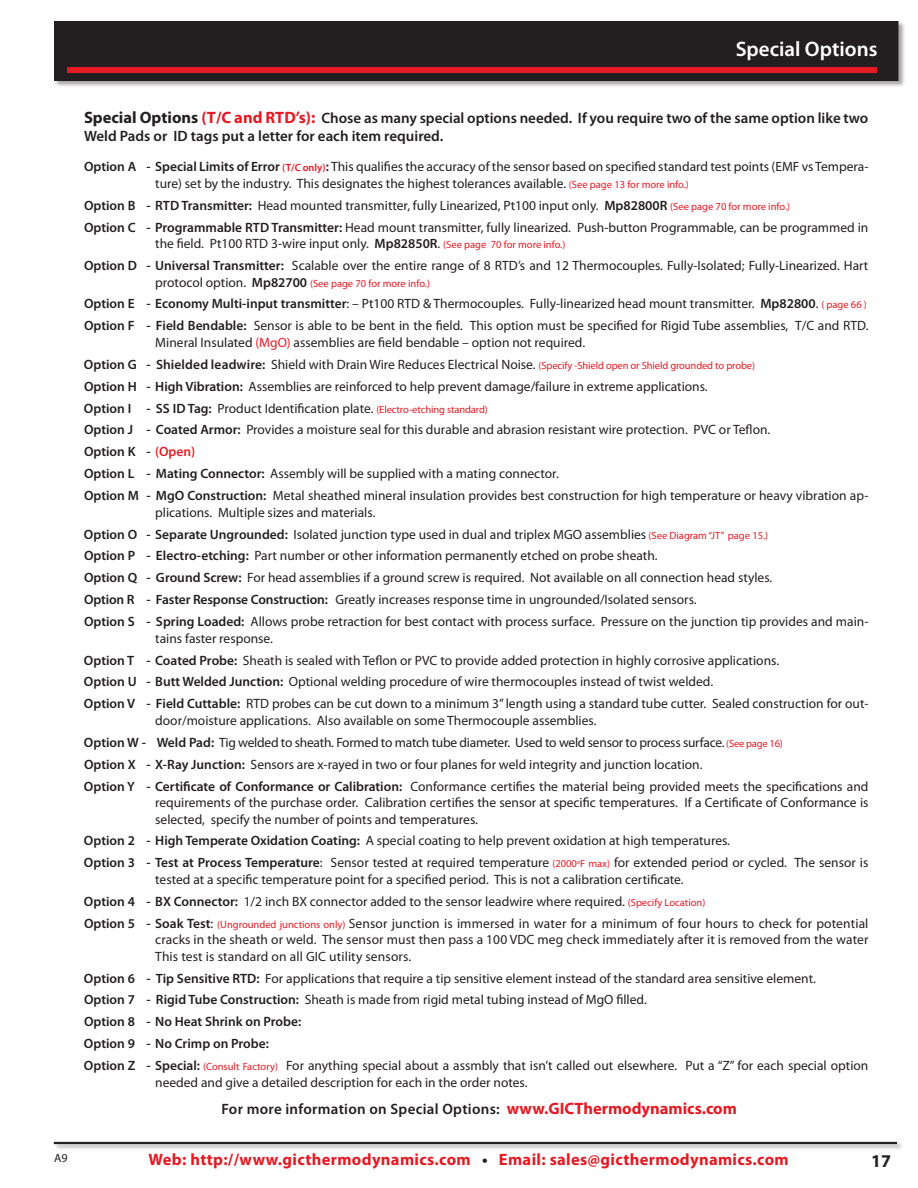
<style>
.page{position:relative;width:918px;height:1188px;background:#fff}
.page>*{position:absolute;margin:0;border:0;box-sizing:border-box;transform-origin:0 0}
.t1{font:600 21px "Myriad Pro";color:#fff}
.t2{font:700 18px "Myriad Pro";color:#231f20}
.t3{font:700 16.5px "Myriad Pro";letter-spacing:.02em;color:#e51a23}
.t4{font:600 15px/18px "Myriad Pro";color:#231f20}
.t5{font:600 15px "Myriad Pro";letter-spacing:.02em;color:#231f20}
.t6{font:13.5px/21.9px "Myriad Pro";color:#231f20}
.t7{font:12px "Myriad Pro";color:#231f20}
.t8{font:10.5px "Myriad Pro";letter-spacing:-.01em;color:#e51a23}
.s1{font-weight:700;font-size:16.5px}
.s2{font-weight:700;font-size:16.5px;color:#e51a23}
.s3{font-weight:600}
.s4{font-weight:600;font-size:10.5px;color:#e51a23}
.s5{font-size:10.5px;color:#e51a23}
.s6{font-size:13.5px;color:#231f20}
.s7{font-weight:600;font-size:13.5px;color:#231f20}
.s8{color:#e51a23}
.s9{font-weight:600;color:#e41f25}
.s10{color:#231f20}
</style>
<div class="page">
<div style="left:53px;top:1141px;width:851px;height:11px;background:#231f20;opacity:.4"></div>
<hr style="left:54px;top:1142px;width:843px;height:2px;background:#231f20">
<div style="left:53px;top:20px;width:853px;height:69px;background:#231f20;opacity:.4"></div>
<div style="left:55px;top:22px;width:843px;height:58px;background:#231f20"></div>
<div style="left:54px;top:21px;width:844px;height:60px;border:2px solid #231f20"></div>
<div style="left:67px;top:67px;width:810px;height:6px;background:#e51a23"></div>
<h1 class="t1" style="left:736px;top:36px;width:143px">Special Options</h1>
<p class="t7" style="left:54px;top:1150px;width:15px">A9</p>
<p class="t4" style="left:84px;top:109px;width:786px"><span class="s1">Special Options</span> <span class="s2">(T/C and RTD’s):</span> Chose as many special options needed. If you require two of the same option like two<br>Weld Pads or ID tags put a letter for each item required.</p>
<p class="t6" style="left:155px;top:158px;width:715px;line-height:16.5px;text-indent:-71px"><span class="s3">Option A - Special Limits of Error</span> <span class="s4">(T/C only)</span><span class="s3">:</span> This qualifies the accuracy of the sensor based on specified standard test points (EMF vs Tempera&shy;ture) set by the industry. This designates the highest tolerances available. <span class="s5">(See page 13 for more info.)</span></p>
<p class="t6" style="left:84px;top:194px;width:786px"><span class="s3">Option B - RTD Transmitter:</span> Head mounted transmitter, fully Linearized, Pt100 input only. <span class="s3">Mp82800R</span> <span class="s5">(See page 70 for more info.)<br></span><span class="s3">Option C - Programmable RTD Transmitter:</span> Head mount transmitter, fully linearized. Push-button Programmable, can be programmed in</p>
<p class="t6" style="left:84px;top:233px;width:786px;text-indent:71px">the field. Pt100 RTD 3-wire input only. <span class="s3">Mp82850R</span>. <span class="s5">(See page 70 for more info.)<br></span><span class="s3">Option D - Universal Transmitter:</span> Scalable over the entire range of 8 RTD’s and 12 Thermocouples. Fully-Isolated; Fully-Linearized. Hart</p>
<p class="t8" style="left:155px;top:277px;width:276px"><span class="s6">protocol option.</span> <span class="s7">Mp82700</span> (See page 70 for more info.)</p>
<p class="t6" style="left:84px;top:293px;width:786px"><span class="s3">Option E - Economy Multi-input transmitter</span>: – Pt100 RTD &amp; Thermocouples. Fully-linearized head mount transmitter. <span class="s3">Mp82800</span>. <span class="s5">( page 66 )<br></span><span class="s3">Option F - Field Bendable:</span> Sensor is able to be bent in the field. This option must be specified for Rigid Tube assemblies, T/C and RTD.</p>
<p class="t6" style="left:155px;top:331px;width:431px">Mineral Insulated <span class="s8">(MgO)</span> assemblies are field bendable – option not required.</p>
<p class="t8" style="left:84px;top:359px;width:673px"><span class="s7">Option G - Shielded leadwire:</span> <span class="s6">Shield with Drain Wire Reduces Electrical Noise.</span> (Specify -Shield open or Shield grounded to probe)</p>
<p class="t6" style="left:84px;top:375px;width:786px"><span class="s3">Option H - High Vibration:</span> Assemblies are reinforced to help prevent damage/failure in extreme applications.<br><span class="s3">Option I - SS ID Tag:</span> Product Identification plate. <span class="s5">(Electro-etching standard)<br></span><span class="s3">Option J - Coated Armor:</span> Provides a moisture seal for this durable and abrasion resistant wire protection. PVC or Teflon.<br><span class="s3">Option K -</span> <span class="s9">(Open)<br></span><span class="s3">Option L - Mating Connector:</span> Assembly will be supplied with a mating connector.<br><span class="s3">Option M - MgO Construction:</span> Metal sheathed mineral insulation provides best construction for high temperature or heavy vibration ap-</p>
<p class="t6" style="left:84px;top:501px;width:786px;text-indent:71px">plications. Multiple sizes and materials.<br><span class="s3">Option O - Separate Ungrounded:</span> Isolated junction type used in dual and triplex MGO assemblies <span class="s5">(See Diagram “JT” page 15.)<br></span><span class="s3">Option P - Electro-etching:</span> Part number or other information permanently etched on probe sheath.<br><span class="s3">Option Q - Ground Screw:</span> For head assemblies if a ground screw is required. Not available on all connection head styles.<br><span class="s3">Option R - Faster Response Construction:</span> Greatly increases response time in ungrounded/Isolated sensors.<br><span class="s3">Option S - Spring Loaded:</span> Allows probe retraction for best contact with process surface. Pressure on the junction tip provides and main-</p>
<p class="t6" style="left:84px;top:627px;width:786px;text-indent:71px">tains faster response.<br><span class="s3">Option T - Coated Probe:</span> Sheath is sealed with Teflon or PVC to provide added protection in highly corrosive applications.<br><span class="s3">Option U - Butt Welded Junction:</span> Optional welding procedure of wire thermocouples instead of twist welded.<br><span class="s3">Option V - Field Cuttable:</span> RTD probes can be cut down to a minimum 3” length using a standard tube cutter. Sealed construction for out-</p>
<p class="t6" style="left:84px;top:709px;width:786px;text-indent:71px">door/moisture applications. Also available on some Thermocouple assemblies.<br><span class="s3">Option W - Weld Pad:</span> Tig welded to sheath. Formed to match tube diameter. Used to weld sensor to process surface. <span class="s5">(See page 16)<br></span><span class="s3">Option X - X-Ray Junction:</span> Sensors are x-rayed in two or four planes for weld integrity and junction location.<br><span class="s3">Option Y - Certificate of Conformance or Calibration:</span> Conformance certifies the material being provided meets the specifications and</p>
<p class="t6" style="left:155px;top:794px;width:715px;line-height:16.5px">requirements of the purchase order. Calibration certifies the sensor at specific temperatures. If a Certificate of Conformance is selected, specify the number of points and temperatures.</p>
<p class="t6" style="left:84px;top:830px;width:786px"><span class="s3">Option 2 - High Temperate Oxidation Coating:</span> A special coating to help prevent oxidation at high temperatures.<br><span class="s3">Option 3 - Test at Process Temperature</span>: Sensor tested at required temperature <span class="s5">(2000</span><sup>o</sup><span class="s5">F max)</span> for extended period or cycled. The sensor is</p>
<p class="t6" style="left:84px;top:868px;width:786px;text-indent:71px">tested at a specific temperature point for a specified period. This is not a calibration certificate.<br><span class="s3">Option 4 - BX Connector:</span> 1/2 inch BX connector added to the sensor leadwire where required. <span class="s5">(Specify Location)<br></span><span class="s3">Option 5 - Soak Test</span>: <span class="s5">(Ungrounded junctions only)</span> Sensor junction is immersed in water for a minimum of four hours to check for potential</p>
<p class="t6" style="left:155px;top:931px;width:715px;line-height:16.5px">cracks in the sheath or weld. The sensor must then pass a 100 VDC meg check immediately after it is removed from the water<br>This test is standard on all GIC utility sensors.</p>
<p class="t6" style="left:84px;top:967px;width:786px"><span class="s3">Option 6 - Tip Sensitive RTD:</span> For applications that require a tip sensitive element instead of the standard area sensitive element.<br><span class="s3">Option 7 - Rigid Tube Construction:</span> Sheath is made from rigid metal tubing instead of MgO filled.<br><span class="s3">Option 8 - No Heat Shrink on Probe:<br>Option 9 - No Crimp on Probe:<br>Option Z - Special:</span> <span class="s5">(Consult Factory)</span> For anything special about a assmbly that isn’t called out elsewhere. Put a “Z” for each special option</p>
<p class="t6" style="left:155px;top:1071px;width:374px">needed and give a detailed description for each in the order notes.</p>
<p class="t5" style="left:221px;top:1099px;width:517px">For more information on Special Options: <span class="s2">www.GICThermodynamics.com</span></p>
<p class="t3" style="left:149px;top:1148px;width:642px">Web: http://www.gicthermodynamics.com <span class="s10">•</span> Email: sales@gicthermodynamics.com</p>
<h2 class="t2" style="left:871px;top:1149px;width:21px">17</h2>
</div>
